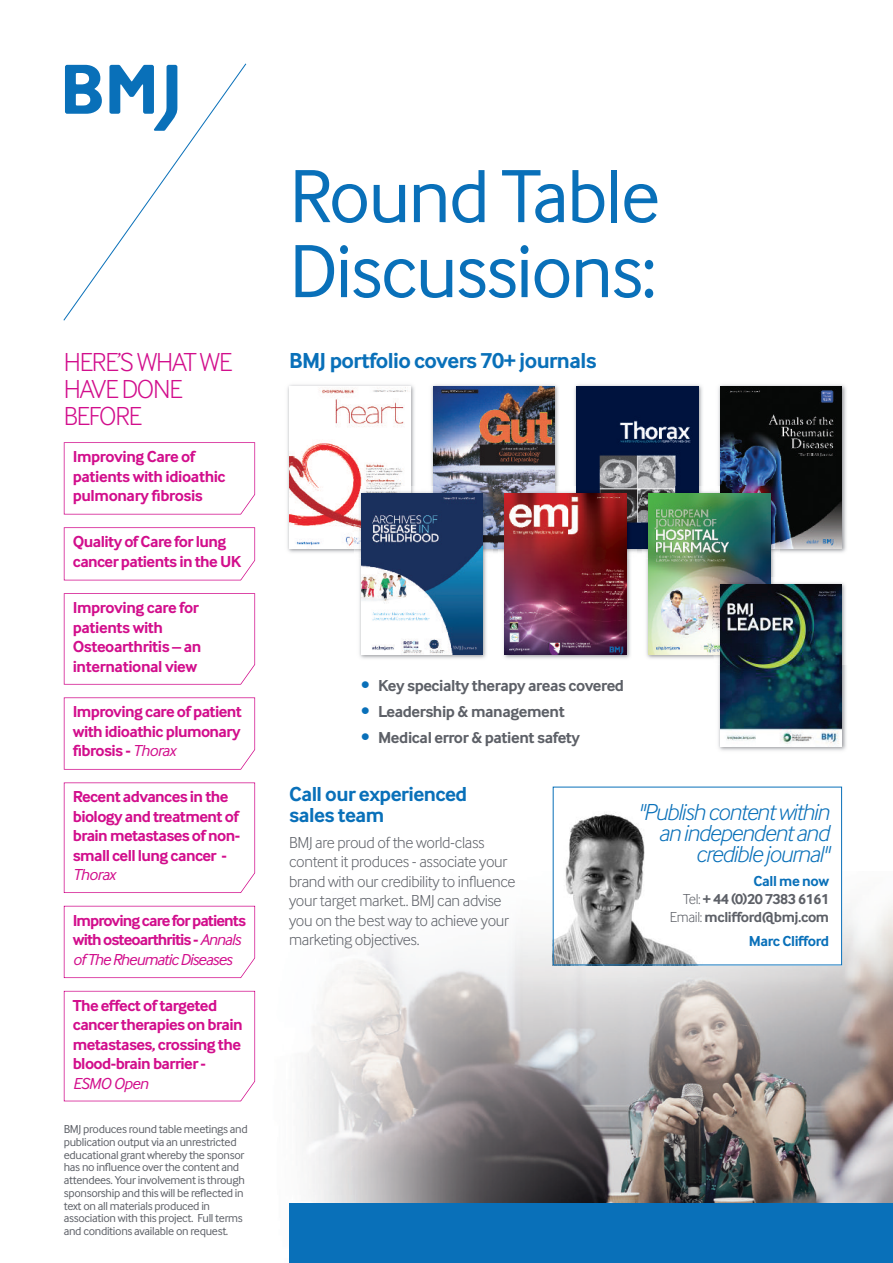
<style>
.page{position:relative;width:893px;height:1263px;background:#fff}
.page>*{position:absolute;margin:0;border:0;box-sizing:border-box;transform-origin:0 0}
.t1{font:78px/75px "Inter Face";letter-spacing:-.025em;color:#0970b9}
.t2{font:300 27px/27px "Inter Face";letter-spacing:-.04em;color:#d20e8c}
.t3{font:italic 300 24px/21px "Inter Face";letter-spacing:-.045em;color:#0970b9;text-align:right}
.t4{font:700 22.5px "Inter Face";letter-spacing:-.025em;color:#0970b9}
.t5{font:700 21px/21px "Inter Face";letter-spacing:-.025em;color:#0970b9}
.t6{font:700 16.5px/19.5px "Inter Face";letter-spacing:-.035em;color:#d20e8c}
.t7{font:300 16.5px/19.5px "Inter Face";letter-spacing:-.02em;color:#5d6067}
.t8{font:700 16.5px "Inter Face";letter-spacing:-.025em;color:#5d6067}
.t9{font:700 16.5px/19.5px "Inter Face";letter-spacing:-.055em;color:#d20e8c}
.t10{font:italic 16.5px "Inter Face";letter-spacing:-.035em;color:#d20e8c}
.t11{font:700 15px/18px "Inter Face";letter-spacing:-.025em;color:#5d6067;text-align:right}
.t12{font:700 15px "Inter Face";letter-spacing:-.025em;color:#0970b9}
.t13{font:12px/12.8px "Inter Face";letter-spacing:-.025em;color:#5d6067}
.s1{font-weight:400;font-style:italic}
.s2{color:#0970b9}
.s3{font-weight:300}
</style>
<div class="page">
<img style="left:137px;top:872px;width:756px;height:331px">
<svg style="left:63px;top:63px;width:184px;height:258px"></svg>
<div style="left:289px;top:1203px;width:604px;height:60px;background:#0970b9"></div>
<img style="left:718px;top:384px;width:128px;height:169px">
<img style="left:721px;top:387px;width:121px;height:162px">
<img style="left:431px;top:384px;width:127px;height:169px">
<img style="left:433px;top:387px;width:121px;height:162px">
<img style="left:574px;top:384px;width:129px;height:169px">
<img style="left:577px;top:387px;width:121px;height:162px">
<img style="left:287px;top:384px;width:128px;height:169px">
<img style="left:289px;top:387px;width:121px;height:162px">
<img style="left:359px;top:491px;width:128px;height:168px">
<img style="left:426px;top:486px;width:66px;height:72px">
<img style="left:354px;top:486px;width:66px;height:72px">
<img style="left:361px;top:493px;width:121px;height:162px">
<img style="left:646px;top:491px;width:129px;height:168px">
<img style="left:714px;top:486px;width:66px;height:72px">
<img style="left:642px;top:486px;width:66px;height:72px">
<img style="left:649px;top:493px;width:121px;height:162px">
<img style="left:503px;top:491px;width:128px;height:168px">
<img style="left:498px;top:486px;width:66px;height:72px">
<img style="left:570px;top:486px;width:66px;height:72px">
<img style="left:505px;top:493px;width:121px;height:162px">
<div style="left:553px;top:787px;width:289px;height:178px;background:#fff"></div>
<img style="left:555px;top:812px;width:142px;height:151px">
<svg style="left:64px;top:442px;width:191px;height:72px"></svg>
<svg style="left:64px;top:527px;width:191px;height:53px"></svg>
<svg style="left:64px;top:697px;width:191px;height:73px"></svg>
<svg style="left:64px;top:593px;width:191px;height:92px"></svg>
<svg style="left:64px;top:906px;width:191px;height:72px"></svg>
<svg style="left:64px;top:782px;width:191px;height:111px"></svg>
<svg style="left:64px;top:991px;width:191px;height:110px"></svg>
<img style="left:714px;top:578px;width:132px;height:173px">
<img style="left:721px;top:585px;width:121px;height:161px">
<h1 class="t1" style="left:289px;top:158px;width:373px">Round Table<br>Discussions:</h1>
<h2 class="t2" style="left:64px;top:348px;width:170px">Here’s wHaT we<br>Have done<br>Before</h2>
<h3 class="t4" style="left:289px;top:347px;width:309px">BMJ portfolio covers 70+ journals</h3>
<p class="t6" style="left:73px;top:447px;width:154px">Improving Care of patients with idioathic pulmonary fibrosis</p>
<p class="t6" style="left:73px;top:532px;width:170px">Quality of Care for lung cancer patients in the UK</p>
<p class="t6" style="left:73px;top:598px;width:130px">Improving care for patients with<br>Osteoarthritis – an international view</p>
<p class="t6" style="left:73px;top:702px;width:171px;text-align:justify">Improving care of patient with idioathic plumonary fibrosis - <span class="s1">Thorax</span></p>
<p class="t6" style="left:73px;top:787px;width:169px">Recent advances in the biology and treatment of brain metastases of non&shy;small cell lung cancer -</p>
<p class="t10" style="left:73px;top:866px;width:44px">Thorax</p>
<p class="t9" style="left:73px;top:910px;width:175px">Improvingcareforpatients withosteoarthritis-<span class="s1">Annals ofTheRheumaticDiseases</span></p>
<p class="t6" style="left:73px;top:995px;width:171px">The effect of targeted cancer therapies on brain metastases, crossing the blood-brain barrier -</p>
<p class="t10" style="left:73px;top:1074px;width:77px">ESMO Open</p>
<p class="t13" style="left:64px;top:1123px;width:186px">BMJ produces round table meetings and publication output via an unrestricted educational grant whereby the sponsor has no influence over the content and attendees. Your involvement is through sponsorship and this will be reflected in text on all materials produced in association with this project. Full terms and conditions available on request.</p>
<p class="t8" style="left:361px;top:676px;width:265px"><span class="s2">•</span> Key specialty therapy areas covered</p>
<p class="t8" style="left:361px;top:702px;width:205px"><span class="s2">•</span> Leadership &amp; management</p>
<p class="t8" style="left:361px;top:728px;width:221px"><span class="s2">•</span> Medical error &amp; patient safety</p>
<p class="t5" style="left:289px;top:783px;width:180px">Call our experienced sales team</p>
<p class="t7" style="left:289px;top:832px;width:228px">BmJ are proud of the world-class content it produces - associate your brand with our credibility to influence your target market.. BmJ can advise you on the best way to achieve your marketing objectives.</p>
<h3 class="t3" style="left:638px;top:801px;width:193px">"Publishcontentwithin anindependentand crediblejournal"</h3>
<p class="t11" style="left:670px;top:872px;width:161px"><span class="s2">Call me now<br></span><span class="s3">Tel:</span> + 44 (0)20 7383 6161 <span class="s3">email:</span> mclifford@bmj.com</p>
<p class="t12" style="left:749px;top:932px;width:82px">Marc Clifford</p>
</div>
